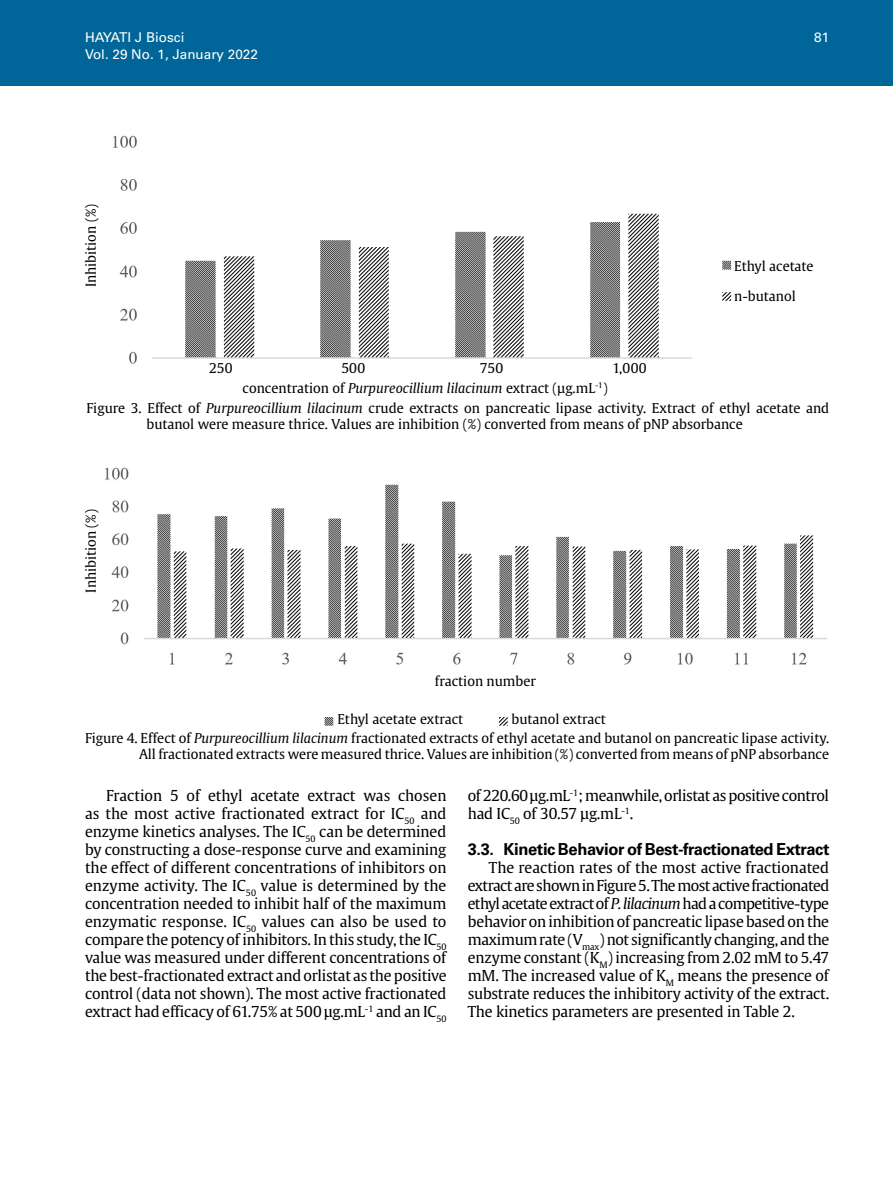
<style>
.page{position:relative;width:893px;height:1191px;background:#fff}
.page>*{position:absolute;margin:0;border:0;box-sizing:border-box;transform-origin:0 0}
.t1{font:700 16.5px "Univers LT Std";letter-spacing:-.025em;color:#000}
.t2{font:15px/18px "Gulliver";letter-spacing:-.015em;color:#000;text-align:justify}
.t3{font:13.5px/16.2px "Gulliver";color:#000}
.t4{font:13.5px "Univers LT Std";color:#fff}
.s1{font-style:italic}
</style>
<div class="page">
<img style="left:113px;top:135px;width:619px;height:229px">
<img style="left:105px;top:467px;width:722px;height:259px">
<div style="left:101px;top:504px;width:10px;height:24px;background:#fff"></div>
<div style="left:337px;top:713px;width:142px;height:19px;background:#fff"></div>
<div style="left:142px;top:675px;width:687px;height:19px;background:#fff"></div>
<div style="left:512px;top:713px;width:141px;height:19px;background:#fff"></div>
<div style="left:0;top:0;width:893px;height:85px;background:#069"></div>
<p class="t4" style="left:85px;top:30px;width:101px">HAYATI J Biosci</p>
<p class="t4" style="left:814px;top:30px;width:17px">81</p>
<p class="t4" style="left:85px;top:46px;width:174px">Vol. 29 No. 1, January 2022</p>
<p class="t3" style="left:83px;top:287px;width:85px;rotate:-90deg">Inhibition (%)</p>
<p class="t3" style="left:209px;top:360px;width:25px">250</p>
<p class="t3" style="left:341px;top:360px;width:25px">500</p>
<p class="t3" style="left:480px;top:360px;width:25px">750</p>
<p class="t3" style="left:613px;top:360px;width:36px">1,000</p>
<p class="t3" style="left:243px;top:380px;width:367px">concentration of <span class="s1">Purpureocillium lilacinum</span> extract (µg.mL<sup>-1</sup>)</p>
<p class="t3" style="left:734px;top:258px;width:81px">Ethyl acetate</p>
<p class="t3" style="left:734px;top:288px;width:63px">n-butanol</p>
<p class="t3" style="left:147px;top:400px;width:684px;text-indent:-60px">Figure 3. Effect of <span class="s1">Purpureocillium lilacinum</span> crude extracts on pancreatic lipase activity. Extract of ethyl acetate and butanol were measure thrice. Values are inhibition (%) converted from means of pNP absorbance</p>
<p class="t3" style="left:83px;top:592px;width:85px;rotate:-90deg">Inhibition (%)</p>
<p class="t3" style="left:435px;top:673px;width:102px">fraction number</p>
<p class="t3" style="left:85px;top:709px;width:746px;line-height:19.5px;text-indent:427px">butanol extract<br>Figure 4. Effect of <span class="s1">Purpureocillium lilacinum</span> fractionated extracts of ethyl acetate and butanol on pancreatic lipase activity.</p>
<p class="t3" style="left:139px;top:746px;width:692px">All fractionated extracts were measured thrice. Values are inhibition (%) converted from means of pNP absorbance</p>
<p class="t3" style="left:337px;top:710px;width:127px">Ethyl acetate extract</p>
<p class="t2" style="left:85px;top:787px;width:363px;text-indent:21px">Fraction 5 of ethyl acetate extract was chosen as the most active fractionated extract for IC<sub>50</sub> and enzyme kinetics analyses. The IC<sub>50</sub> can be determined by constructing a dose-response curve and examining the effect of different concentrations of inhibitors on enzyme activity. The IC<sub>50</sub> value is determined by the concentration needed to inhibit half of the maximum enzymatic response. IC<sub>50</sub> values can also be used to compare the potency of inhibitors. In this study, the IC<sub>50 </sub>value was measured under different concentrations of the best-fractionated extract and orlistat as the positive control (data not shown). The most active fractionated extract had efficacy of 61.75% at 500 µg.mL<sup>-1</sup> and an IC<sub>50</sub></p>
<p class="t2" style="left:468px;top:787px;width:363px">of 220.60 µg.mL<sup>-1</sup>; meanwhile, orlistat as positive control had IC<sub>50</sub> of 30.57 µg.mL<sup>-1</sup>.</p>
<p class="t1" style="left:468px;top:840px;width:363px">3.3. Kinetic Behavior of Best-fractionated Extract</p>
<p class="t2" style="left:468px;top:859px;width:363px;text-indent:21px">The reaction rates of the most active fractionated extract are shown in Figure 5. The most active fractionated ethyl acetate extract of <span class="s1">P. lilacinum</span> had a competitive-type behavior on inhibition of pancreatic lipase based on the maximum rate (V<sub>max</sub>) not significantly changing, and the enzyme constant (K<sub>M</sub>) increasing from 2.02 mM to 5.47 mM. The increased value of K<sub>M</sub> means the presence of substrate reduces the inhibitory activity of the extract.<br>The kinetics parameters are presented in Table 2.</p>
</div>
